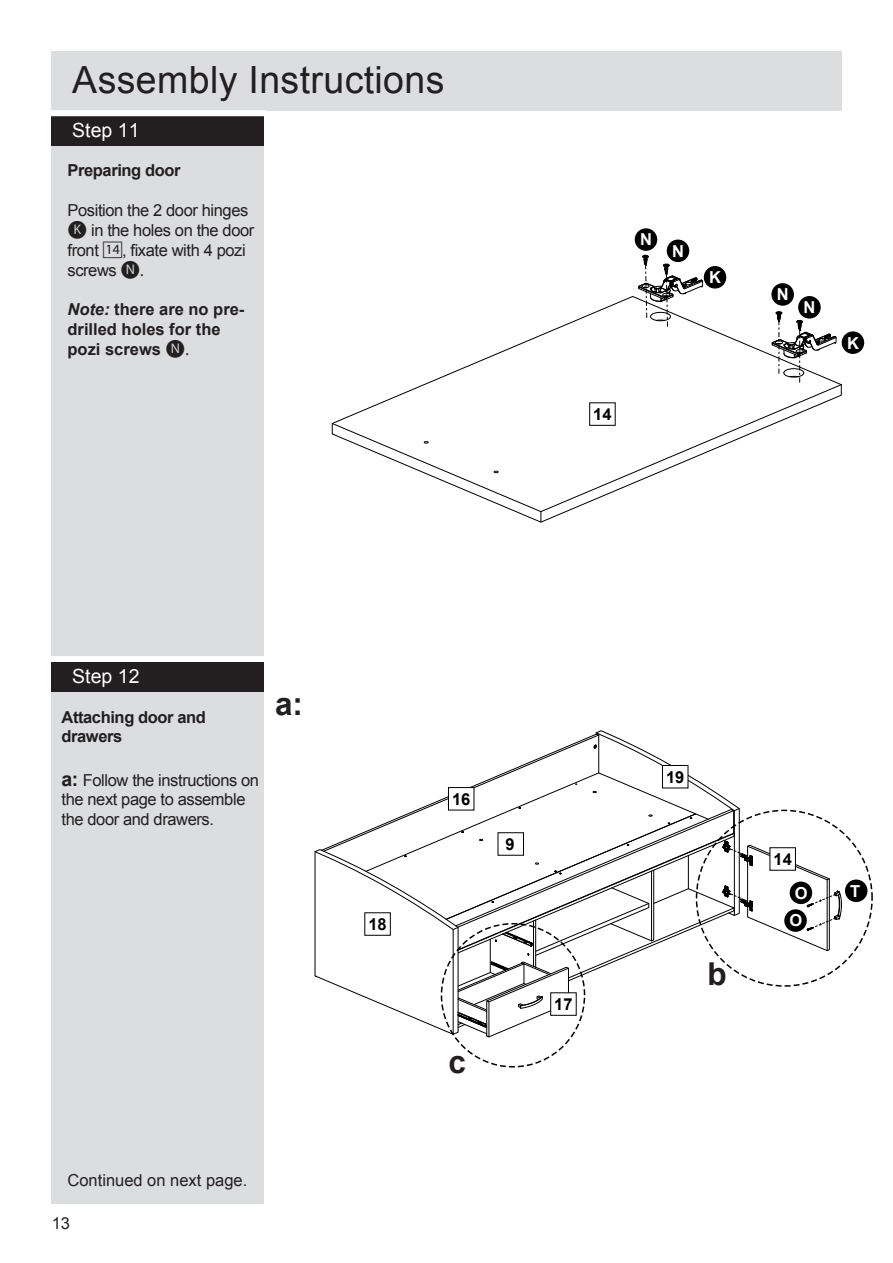
<style>
.page{position:relative;width:893px;height:1263px;background:#fff}
.page>*{position:absolute;margin:0;border:0;box-sizing:border-box;transform-origin:0 0}
.t1{font:37.5px "Arial";letter-spacing:.01em;color:#231f20}
.t2{font:700 31.5px "Arial";color:#231f20}
.t3{font:19.5px "Arial";color:#fff}
.t4{font:16.5px/19.8px "Arial";letter-spacing:-.025em;color:#231f20}
.t5{font:700 16.5px/19.8px "Arial";color:#231f20}
.t6{font:700 16.5px/19.8px "Arial";letter-spacing:-.025em;color:#231f20}
.t7{font:16.5px "Arial";color:#231f20}
.t8{font:700 16.5px "Arial";color:#000001}
.t9{font:700 16.5px "Arial";color:#fff}
.s1{font-family:"Nijpels"}
.s2{font-family:"Myriad Pro"}
.s3{font-style:italic}
.s4{font-family:"Nijpels";font-weight:400}
.s5{font-family:"Myriad Pro";font-weight:400}
.s6{font-weight:700;font-size:19.5px}
</style>
<div class="page">
<div style="left:51px;top:116px;width:213px;height:1087px;background:#dcdddf"></div>
<div style="left:51px;top:51px;width:791px;height:60px;background:#dcdddf"></div>
<div style="left:51px;top:656px;width:213px;height:6px;background:#fff"></div>
<div style="left:51px;top:116px;width:213px;height:30px;background:#231f20"></div>
<div style="left:51px;top:110px;width:213px;height:6px;background:#fff"></div>
<div style="left:51px;top:662px;width:213px;height:30px;background:#231f20"></div>
<svg style="left:332px;top:245px;width:510px;height:277px"></svg>
<div style="left:704px;top:266px;width:22px;height:23px;background:#000001;border-radius:50%"></div>
<div style="left:798px;top:296px;width:23px;height:23px;background:#000001;border-radius:50%"></div>
<div style="left:771px;top:283px;width:23px;height:23px;background:#000001;border-radius:50%"></div>
<div style="left:667px;top:240px;width:22px;height:22px;background:#000001;border-radius:50%"></div>
<div style="left:635px;top:228px;width:22px;height:23px;background:#000001;border-radius:50%"></div>
<div style="left:842px;top:331px;width:22px;height:23px;background:#000001;border-radius:50%"></div>
<div style="left:589px;top:402px;width:27px;height:24px;background:#fff;border:1px solid #000001"></div>
<div style="left:845px;top:879px;width:22px;height:23px;background:#000001;border-radius:50%"></div>
<svg style="left:315px;top:730px;width:527px;height:307px"></svg>
<h1 class="t1" style="left:72px;top:55px;width:374px">Assembly Instructions</h1>
<p class="t3" style="left:72px;top:118px;width:69px">Step 11</p>
<p class="t6" style="left:67px;top:161px;width:115px">Preparing door</p>
<p class="t4" style="left:67px;top:201px;width:188px">Position the 2 door hinges<br><span class="s1">K</span> in the holes on the door front <span class="s1">$</span>, fixate with 4 pozi screws <span class="s1">N</span><span class="s2">.</span></p>
<p class="t5" style="left:67px;top:300px;width:178px"><span class="s3">Note:</span> there are no pre&shy;drilled holes for the pozi screws <span class="s4">N</span><span class="s5">.</span></p>
<p class="t9" style="left:640px;top:229px;width:13px">N</p>
<p class="t9" style="left:672px;top:240px;width:13px">N</p>
<p class="t9" style="left:709px;top:266px;width:13px">K</p>
<p class="t8" style="left:593px;top:403px;width:20px">14</p>
<p class="t9" style="left:777px;top:284px;width:13px">N</p>
<p class="t9" style="left:803px;top:296px;width:13px">N</p>
<p class="t9" style="left:847px;top:332px;width:13px">K</p>
<p class="t3" style="left:72px;top:664px;width:69px">Step 12</p>
<p class="t6" style="left:61px;top:707px;width:146px">Attaching door and drawers</p>
<p class="t4" style="left:61px;top:770px;width:199px"><span class="s6">a:</span> Follow the instructions on the next page to assemble the door and drawers.</p>
<h2 class="t2" style="left:275px;top:683px;width:30px">a:</h2>
<p class="t7" style="left:67px;top:1170px;width:181px">Continued on next page.</p>
<p class="t4" style="left:52px;top:1213px;width:20px">13</p>
<p class="t8" style="left:368px;top:913px;width:20px">18</p>
<p class="t8" style="left:452px;top:788px;width:20px">16</p>
<p class="t8" style="left:505px;top:833px;width:11px">9</p>
<h2 class="t2" style="left:448px;top:1041px;width:19px">c</h2>
<p class="t8" style="left:554px;top:993px;width:20px">17</p>
<p class="t8" style="left:666px;top:766px;width:20px">19</p>
<h2 class="t2" style="left:707px;top:953px;width:21px">b</h2>
<p class="t8" style="left:773px;top:848px;width:20px">14</p>
<p class="t9" style="left:795px;top:882px;width:14px">O</p>
<p class="t9" style="left:790px;top:910px;width:14px">O</p>
<p class="t9" style="left:850px;top:880px;width:12px">T</p>
</div>
